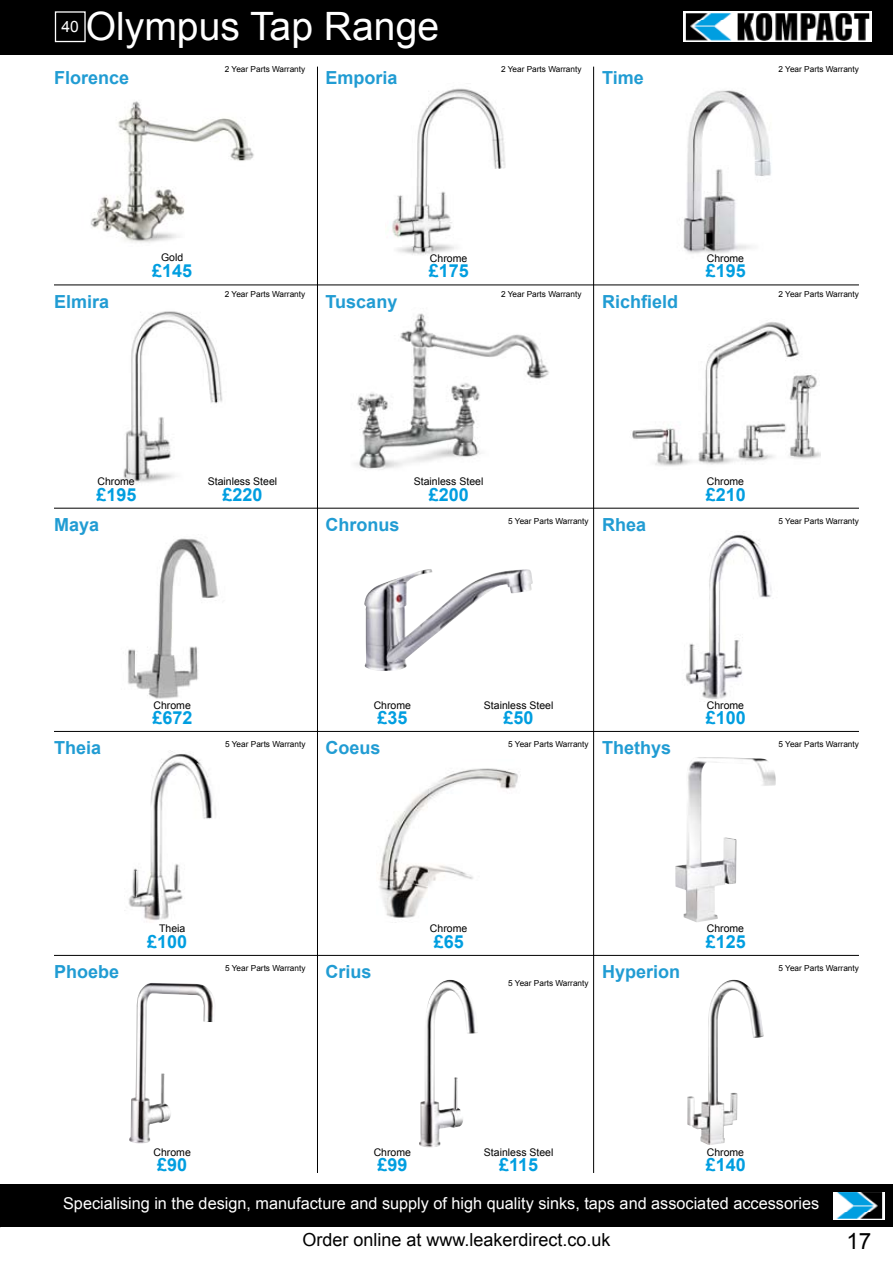
<style>
.page{position:relative;width:893px;height:1263px;background:#fff}
.page>*{position:absolute;margin:0;border:0;box-sizing:border-box;transform-origin:0 0}
.t1{font:39.15px "Arial";color:#fff}
.t2{font:22.5px "Arial";color:#000}
.t3{font:700 18px "Arial";color:#219cd3}
.t4{font:700 18px "Arial";color:#009ee0}
.t5{font:18px "Arial";color:#000}
.t6{font:16.2px "Arial";color:#fff}
.t7{font:15.6px "Arial";color:#fff}
.t8{font:10.5px "Arial";color:#000}
.t9{font:8.25px "Arial";color:#000}
</style>
<div class="page">
<div style="left:0;top:0;width:893px;height:54px;background:#000"></div>
<div style="left:0;top:1184px;width:893px;height:43px;background:#000"></div>
<div style="left:55px;top:11px;width:31px;height:31px;border:1px solid #fff"></div>
<hr style="left:317px;top:67px;width:1px;height:1106px;background:#000">
<hr style="left:593px;top:67px;width:1px;height:1106px;background:#000">
<hr style="left:54px;top:955px;width:805px;height:1px;background:#000">
<hr style="left:54px;top:731px;width:805px;height:1px;background:#000">
<hr style="left:54px;top:508px;width:805px;height:1px;background:#000">
<hr style="left:54px;top:285px;width:805px;height:1px;background:#000">
<img style="left:833px;top:1192px;width:51px;height:27px">
<svg style="left:684px;top:11px;width:188px;height:31px"></svg>
<img style="left:684px;top:13px;width:187px;height:27px">
<img style="left:127px;top:538px;width:92px;height:161px">
<img style="left:123px;top:311px;width:100px;height:173px">
<img style="left:355px;top:313px;width:194px;height:157px">
<img style="left:683px;top:90px;width:88px;height:164px">
<img style="left:129px;top:983px;width:86px;height:160px">
<img style="left:392px;top:88px;width:114px;height:167px">
<img style="left:419px;top:980px;width:59px;height:167px">
<img style="left:687px;top:980px;width:77px;height:165px">
<img style="left:675px;top:757px;width:101px;height:165px">
<img style="left:685px;top:531px;width:87px;height:168px">
<img style="left:128px;top:750px;width:88px;height:172px">
<img style="left:377px;top:768px;width:144px;height:150px">
<img style="left:90px;top:101px;width:164px;height:142px">
<img style="left:632px;top:322px;width:189px;height:144px">
<img style="left:364px;top:569px;width:169px;height:102px">
<h1 class="t1" style="left:86px;top:1px;width:355px">Olympus Tap Range</h1>
<h3 class="t3" style="left:326px;top:66px;width:74px">Emporia</h3>
<h3 class="t7" style="left:62px;top:17px;width:19px">40</h3>
<p class="t9" style="left:225px;top:64px;width:82px">2 Year Parts Warranty</p>
<p class="t9" style="left:501px;top:64px;width:82px">2 Year Parts Warranty</p>
<p class="t9" style="left:779px;top:64px;width:82px">2 Year Parts Warranty</p>
<h3 class="t3" style="left:54px;top:66px;width:77px">Florence</h3>
<h3 class="t3" style="left:602px;top:66px;width:43px">Time</h3>
<p class="t8" style="left:161px;top:250px;width:24px">Gold</p>
<h3 class="t4" style="left:152px;top:258px;width:42px">£145</h3>
<p class="t8" style="left:430px;top:251px;width:39px">Chrome</p>
<h3 class="t4" style="left:429px;top:259px;width:42px">£175</h3>
<p class="t8" style="left:707px;top:251px;width:39px">Chrome</p>
<h3 class="t4" style="left:706px;top:259px;width:42px">£195</h3>
<p class="t9" style="left:225px;top:289px;width:82px">2 Year Parts Warranty</p>
<p class="t9" style="left:501px;top:289px;width:82px">2 Year Parts Warranty</p>
<p class="t9" style="left:779px;top:289px;width:82px">2 Year Parts Warranty</p>
<h3 class="t3" style="left:54px;top:289px;width:57px">Elmira</h3>
<h3 class="t3" style="left:602px;top:289px;width:78px">Richfield</h3>
<h3 class="t3" style="left:326px;top:289px;width:73px">Tuscany</h3>
<p class="t8" style="left:97px;top:475px;width:39px">Chrome</p>
<p class="t8" style="left:208px;top:475px;width:71px">Stainless Steel</p>
<p class="t8" style="left:414px;top:475px;width:71px">Stainless Steel</p>
<p class="t8" style="left:707px;top:475px;width:39px">Chrome</p>
<h3 class="t4" style="left:96px;top:483px;width:42px">£195</h3>
<h3 class="t4" style="left:222px;top:483px;width:42px">£220</h3>
<h3 class="t4" style="left:429px;top:483px;width:42px">£200</h3>
<h3 class="t4" style="left:706px;top:483px;width:42px">£210</h3>
<h3 class="t3" style="left:54px;top:513px;width:47px">Maya</h3>
<h3 class="t3" style="left:326px;top:513px;width:75px">Chronus</h3>
<p class="t9" style="left:508px;top:515px;width:82px">5 Year Parts Warranty</p>
<h3 class="t3" style="left:602px;top:513px;width:46px">Rhea</h3>
<p class="t9" style="left:779px;top:515px;width:82px">5 Year Parts Warranty</p>
<p class="t8" style="left:154px;top:698px;width:39px">Chrome</p>
<p class="t8" style="left:374px;top:698px;width:39px">Chrome</p>
<p class="t8" style="left:484px;top:698px;width:71px">Stainless Steel</p>
<p class="t8" style="left:707px;top:698px;width:39px">Chrome</p>
<h3 class="t4" style="left:152px;top:706px;width:42px">£672</h3>
<h3 class="t4" style="left:378px;top:706px;width:32px">£35</h3>
<h3 class="t4" style="left:504px;top:706px;width:32px">£50</h3>
<h3 class="t4" style="left:706px;top:706px;width:42px">£100</h3>
<p class="t9" style="left:225px;top:739px;width:82px">5 Year Parts Warranty</p>
<p class="t9" style="left:508px;top:739px;width:82px">5 Year Parts Warranty</p>
<h3 class="t3" style="left:54px;top:736px;width:49px">Theia</h3>
<h3 class="t3" style="left:326px;top:736px;width:57px">Coeus</h3>
<h3 class="t3" style="left:602px;top:736px;width:71px">Thethys</h3>
<p class="t9" style="left:779px;top:739px;width:82px">5 Year Parts Warranty</p>
<h3 class="t3" style="left:54px;top:960px;width:67px">Phoebe</h3>
<p class="t8" style="left:159px;top:921px;width:28px">Theia</p>
<h3 class="t4" style="left:147px;top:929px;width:42px">£100</h3>
<p class="t9" style="left:225px;top:963px;width:82px">5 Year Parts Warranty</p>
<h3 class="t3" style="left:326px;top:960px;width:48px">Crius</h3>
<p class="t8" style="left:430px;top:921px;width:39px">Chrome</p>
<h3 class="t4" style="left:434px;top:929px;width:32px">£65</h3>
<p class="t9" style="left:508px;top:977px;width:82px">5 Year Parts Warranty</p>
<h3 class="t3" style="left:602px;top:960px;width:80px">Hyperion</h3>
<p class="t8" style="left:707px;top:921px;width:39px">Chrome</p>
<h3 class="t4" style="left:706px;top:929px;width:42px">£125</h3>
<p class="t9" style="left:779px;top:963px;width:82px">5 Year Parts Warranty</p>
<p class="t8" style="left:154px;top:1145px;width:39px">Chrome</p>
<h3 class="t4" style="left:157px;top:1153px;width:32px">£90</h3>
<p class="t8" style="left:374px;top:1145px;width:39px">Chrome</p>
<p class="t8" style="left:484px;top:1145px;width:71px">Stainless Steel</p>
<h3 class="t4" style="left:378px;top:1153px;width:32px">£99</h3>
<h3 class="t4" style="left:499px;top:1153px;width:41px">£115</h3>
<p class="t8" style="left:707px;top:1145px;width:39px">Chrome</p>
<h3 class="t4" style="left:706px;top:1153px;width:42px">£140</h3>
<h3 class="t6" style="left:63px;top:1192px;width:758px">Specialising in the design, manufacture and supply of high quality sinks, taps and associated accessories</h3>
<h3 class="t5" style="left:302px;top:1228px;width:310px">Order online at www.leakerdirect.co.uk</h3>
<h2 class="t2" style="left:846px;top:1226px;width:27px">17</h2>
</div>
